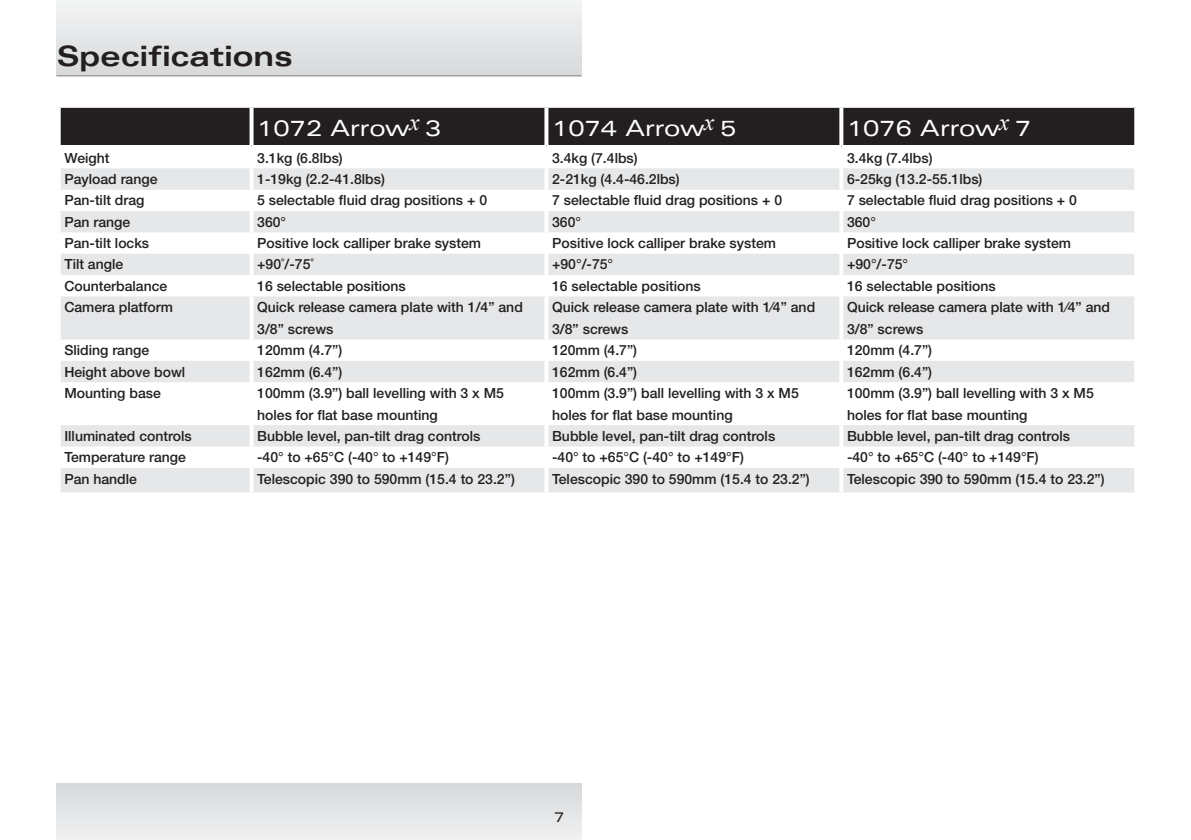
<style>
.page{position:relative;width:1191px;height:840px;background:#fff}
.page>*{position:absolute;margin:0;border:0;box-sizing:border-box;transform-origin:0 0}
.Head{font:700 expanded 28px "Univers LT Std";color:#231f20}
.t1{font:expanded 22px "Univers LT";color:#fff}
.t2{font:500 14px/21.6px "Helvetica Neue LT Std";color:#231f20}
.t3{font:expanded 14px "Univers LT";color:#231f20}
.s1{font-size:22.4px}
</style>
<div class="page">
<div style="left:57px;top:0;width:524px;height:76px;background:linear-gradient(to right,#e5e6e8,#e5e6e8)"></div>
<div style="left:57px;top:782px;width:524px;height:57px;background:#e3e4e6"></div>
<hr style="left:57px;top:75px;width:524px;height:1px;background:#939598">
<div style="left:61px;top:108px;width:1073px;height:37px;background:#231f20"></div>
<svg style="left:61px;top:168px;width:1073px;height:324px;fill:#e6e7e9"></svg>
<svg style="left:60px;top:108px;width:1px;height:37px"></svg>
<svg style="left:249px;top:108px;width:4px;height:37px"></svg>
<svg style="left:544px;top:108px;width:4px;height:37px"></svg>
<svg style="left:839px;top:108px;width:4px;height:37px"></svg>
<svg style="left:1134px;top:108px;width:1px;height:37px"></svg>
<svg style="left:249px;top:168px;width:4px;height:21px"></svg>
<hr style="left:249px;top:189px;width:4px;height:22px;background:#fff">
<svg style="left:249px;top:211px;width:4px;height:21px"></svg>
<hr style="left:249px;top:232px;width:4px;height:22px;background:#fff">
<svg style="left:249px;top:254px;width:4px;height:21px"></svg>
<hr style="left:249px;top:275px;width:4px;height:21px;background:#fff">
<svg style="left:249px;top:296px;width:4px;height:43px"></svg>
<hr style="left:249px;top:339px;width:4px;height:21px;background:#fff">
<svg style="left:249px;top:360px;width:4px;height:22px"></svg>
<hr style="left:249px;top:382px;width:4px;height:43px;background:#fff">
<svg style="left:249px;top:425px;width:4px;height:21px"></svg>
<hr style="left:249px;top:446px;width:4px;height:21px;background:#fff">
<svg style="left:249px;top:467px;width:4px;height:25px"></svg>
<hr style="left:544px;top:168px;width:4px;height:21px;background:#fff">
<hr style="left:839px;top:168px;width:4px;height:21px;background:#fff">
<hr style="left:544px;top:189px;width:4px;height:22px;background:#fff">
<hr style="left:839px;top:189px;width:4px;height:22px;background:#fff">
<hr style="left:544px;top:232px;width:4px;height:22px;background:#fff">
<hr style="left:839px;top:232px;width:4px;height:22px;background:#fff">
<hr style="left:544px;top:254px;width:4px;height:21px;background:#fff">
<hr style="left:839px;top:254px;width:4px;height:21px;background:#fff">
<hr style="left:544px;top:275px;width:4px;height:21px;background:#fff">
<hr style="left:839px;top:275px;width:4px;height:21px;background:#fff">
<hr style="left:544px;top:296px;width:4px;height:43px;background:#fff">
<hr style="left:839px;top:296px;width:4px;height:43px;background:#fff">
<hr style="left:544px;top:339px;width:4px;height:21px;background:#fff">
<hr style="left:839px;top:339px;width:4px;height:21px;background:#fff">
<hr style="left:544px;top:360px;width:4px;height:22px;background:#fff">
<hr style="left:839px;top:360px;width:4px;height:22px;background:#fff">
<hr style="left:544px;top:382px;width:4px;height:43px;background:#fff">
<hr style="left:839px;top:382px;width:4px;height:43px;background:#fff">
<hr style="left:544px;top:425px;width:4px;height:21px;background:#fff">
<hr style="left:839px;top:425px;width:4px;height:21px;background:#fff">
<hr style="left:544px;top:446px;width:4px;height:21px;background:#fff">
<hr style="left:839px;top:446px;width:4px;height:21px;background:#fff">
<hr style="left:544px;top:467px;width:4px;height:25px;background:#fff">
<hr style="left:839px;top:467px;width:4px;height:25px;background:#fff">
<hr style="left:544px;top:211px;width:4px;height:21px;background:#fff">
<hr style="left:839px;top:211px;width:4px;height:21px;background:#fff">
<p class="Head" style="left:57px;top:40px;width:238px">Specifications</p>
<p class="t1" style="left:257px;top:115px;width:186px">1072 <span class="s1">Arrow</span><sup>x</sup> 3</p>
<p class="t1" style="left:552px;top:115px;width:186px">1074 <span class="s1">Arrow</span><sup>x</sup> 5</p>
<p class="t1" style="left:847px;top:115px;width:186px">1076 <span class="s1">Arrow</span><sup>x</sup> 7</p>
<p class="t2" style="left:64px;top:147px;width:47px">Weight</p>
<p class="t2" style="left:257px;top:147px;width:87px">3.1kg (6.8lbs)</p>
<p class="t2" style="left:552px;top:147px;width:87px">3.4kg (7.4lbs)</p>
<p class="t2" style="left:847px;top:147px;width:87px">3.4kg (7.4lbs)</p>
<p class="t2" style="left:64px;top:168px;width:95px">Payload range</p>
<p class="t2" style="left:257px;top:168px;width:129px">1-19kg (2.2-41.8lbs)</p>
<p class="t2" style="left:552px;top:168px;width:129px">2-21kg (4.4-46.2lbs)</p>
<p class="t2" style="left:847px;top:168px;width:137px">6-25kg (13.2-55.1lbs)</p>
<p class="t2" style="left:64px;top:189px;width:82px">Pan-tilt drag</p>
<p class="t2" style="left:257px;top:189px;width:231px">5 selectable fluid drag positions + 0</p>
<p class="t2" style="left:552px;top:189px;width:231px">7 selectable fluid drag positions + 0</p>
<p class="t2" style="left:847px;top:189px;width:231px">7 selectable fluid drag positions + 0</p>
<p class="t2" style="left:64px;top:211px;width:67px">Pan range</p>
<p class="t2" style="left:257px;top:211px;width:30px">360°</p>
<p class="t2" style="left:552px;top:211px;width:30px">360°</p>
<p class="t2" style="left:847px;top:211px;width:30px">360°</p>
<p class="t2" style="left:64px;top:232px;width:86px">Pan-tilt locks</p>
<p class="t2" style="left:257px;top:232px;width:225px">Positive lock calliper brake system</p>
<p class="t2" style="left:552px;top:232px;width:225px">Positive lock calliper brake system</p>
<p class="t2" style="left:847px;top:232px;width:225px">Positive lock calliper brake system</p>
<p class="t2" style="left:64px;top:253px;width:60px">Tilt angle</p>
<p class="t2" style="left:257px;top:253px;width:58px">+90˚/-75˚</p>
<p class="t2" style="left:552px;top:253px;width:63px">+90°/-75°</p>
<p class="t2" style="left:847px;top:253px;width:63px">+90°/-75°</p>
<p class="t2" style="left:64px;top:275px;width:104px">Counterbalance</p>
<p class="t2" style="left:257px;top:275px;width:150px">16 selectable positions</p>
<p class="t2" style="left:552px;top:275px;width:150px">16 selectable positions</p>
<p class="t2" style="left:847px;top:275px;width:150px">16 selectable positions</p>
<p class="t2" style="left:64px;top:296px;width:110px">Camera platform</p>
<p class="t2" style="left:257px;top:296px;width:267px">Quick release camera plate with 1/4” and<br>3/8” screws</p>
<p class="t2" style="left:552px;top:296px;width:265px">Quick release camera plate with 1⁄4” and<br>3/8” screws</p>
<p class="t2" style="left:847px;top:296px;width:265px">Quick release camera plate with 1⁄4” and<br>3/8” screws</p>
<p class="t2" style="left:64px;top:339px;width:86px">Sliding range</p>
<p class="t2" style="left:257px;top:339px;width:87px">120mm (4.7”)</p>
<p class="t2" style="left:552px;top:339px;width:87px">120mm (4.7”)</p>
<p class="t2" style="left:847px;top:339px;width:87px">120mm (4.7”)</p>
<p class="t2" style="left:64px;top:360px;width:122px">Height above bowl</p>
<p class="t2" style="left:257px;top:360px;width:87px">162mm (6.4”)</p>
<p class="t2" style="left:552px;top:360px;width:87px">162mm (6.4”)</p>
<p class="t2" style="left:847px;top:360px;width:87px">162mm (6.4”)</p>
<p class="t2" style="left:64px;top:382px;width:98px">Mounting base</p>
<p class="t2" style="left:257px;top:382px;width:248px">100mm (3.9”) ball levelling with 3 x M5 holes for flat base mounting</p>
<p class="t2" style="left:552px;top:382px;width:248px">100mm (3.9”) ball levelling with 3 x M5 holes for flat base mounting</p>
<p class="t2" style="left:847px;top:382px;width:248px">100mm (3.9”) ball levelling with 3 x M5 holes for flat base mounting</p>
<p class="t2" style="left:64px;top:424px;width:129px">Illuminated controls</p>
<p class="t2" style="left:257px;top:424px;width:225px">Bubble level, pan-tilt drag controls</p>
<p class="t2" style="left:552px;top:424px;width:225px">Bubble level, pan-tilt drag controls</p>
<p class="t2" style="left:847px;top:424px;width:225px">Bubble level, pan-tilt drag controls</p>
<p class="t2" style="left:64px;top:446px;width:123px">Temperature range</p>
<p class="t2" style="left:257px;top:446px;width:193px">-40° to +65°C (-40° to +149°F)</p>
<p class="t2" style="left:552px;top:446px;width:193px">-40° to +65°C (-40° to +149°F)</p>
<p class="t2" style="left:847px;top:446px;width:193px">-40° to +65°C (-40° to +149°F)</p>
<p class="t2" style="left:64px;top:467px;width:74px">Pan handle</p>
<p class="t2" style="left:257px;top:467px;width:259px">Telescopic 390 to 590mm (15.4 to 23.2”)</p>
<p class="t2" style="left:552px;top:467px;width:259px">Telescopic 390 to 590mm (15.4 to 23.2”)</p>
<p class="t2" style="left:847px;top:467px;width:259px">Telescopic 390 to 590mm (15.4 to 23.2”)</p>
<p class="t3" style="left:551px;top:805px;width:15px">87</p>
</div>
